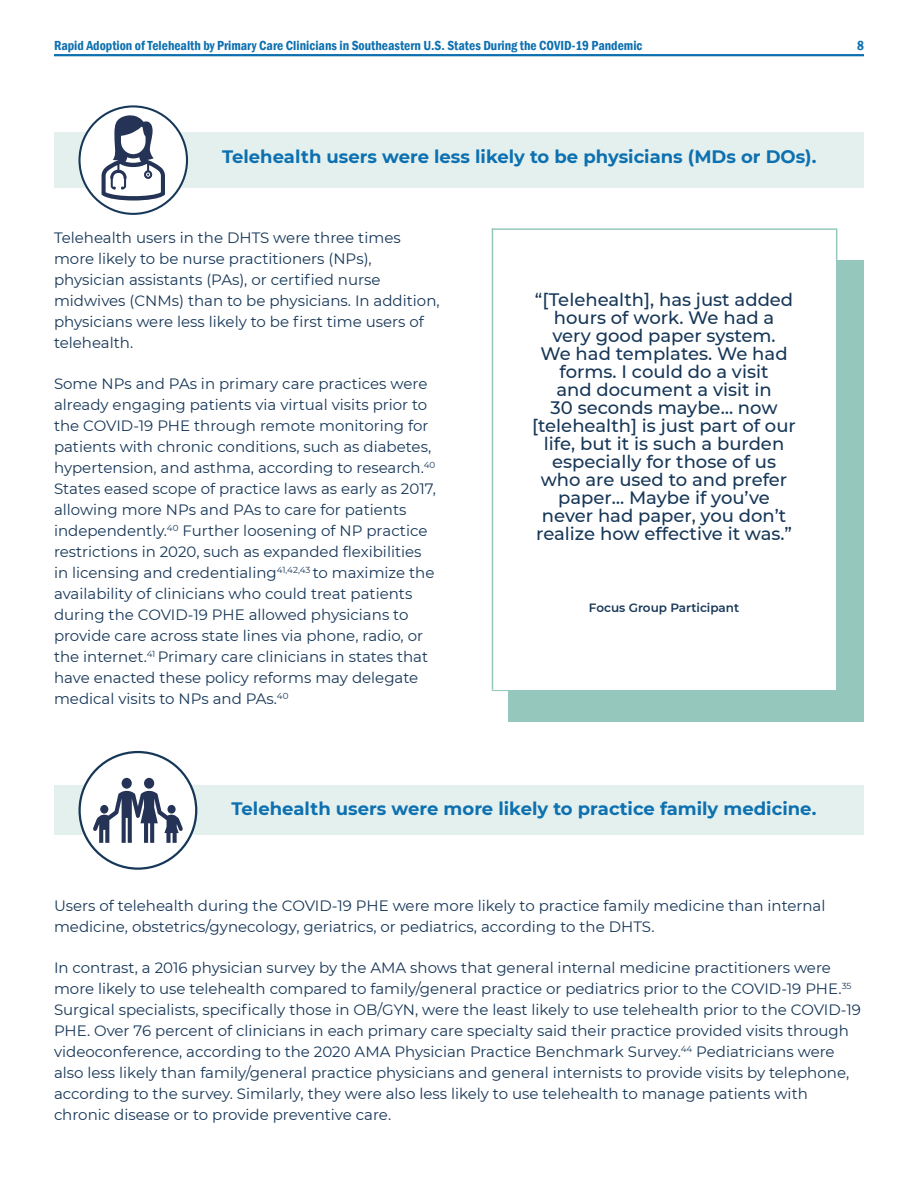
<style>
.page{position:relative;width:918px;height:1188px;background:#fff}
.page>*{position:absolute;margin:0;border:0;box-sizing:border-box;transform-origin:0 0}
.t1{font:500 18px/18px "Montserrat";color:#173758;text-align:center}
.Key_Fact{font:700 18px "Montserrat";color:#0d70b0}
.Body{font:15px/21px "Montserrat";color:#173758}
.t2{font:600 condensed 13.5px "Franklin Gothic";color:#0d70b0}
.Quote_Attribution{font:600 12px "Montserrat";color:#173758}
</style>
<div class="page">
<hr style="left:54px;top:54px;width:810px;height:2px;background:#0d70b0">
<div style="left:54px;top:785px;width:810px;height:50px;background:#e3f0ed"></div>
<svg style="left:492px;top:690px;width:17px;height:1px"></svg>
<div style="left:509px;top:260px;width:355px;height:461px;background:#95c7bd"></div>
<div style="left:492px;top:228px;width:344px;height:462px;background:#fff"></div>
<hr style="left:492px;top:228px;width:1px;height:462px;background:#95c7bd">
<hr style="left:492px;top:228px;width:345px;height:2px;background:#95c7bd">
<hr style="left:836px;top:230px;width:1px;height:31px;background:#95c7bd">
<div style="left:54px;top:132px;width:810px;height:56px;background:#e3f0ed"></div>
<div style="left:80px;top:106px;width:107px;height:108px;background:#fff;border-radius:50%"></div>
<svg style="left:102px;top:115px;width:63px;height:86px"></svg>
<div style="left:78px;top:105px;width:110px;height:110px;border:2px solid #173758;border-radius:50%"></div>
<div style="left:80px;top:752px;width:116px;height:117px;background:#fff;border-radius:50%"></div>
<div style="left:144px;top:778px;width:10px;height:11px;background:#253356;border-radius:50%"></div>
<div style="left:122px;top:778px;width:10px;height:11px;background:#253356;border-radius:50%"></div>
<svg style="left:93px;top:791px;width:90px;height:52px"></svg>
<div style="left:78px;top:751px;width:119px;height:119px;border:2px solid #173758;border-radius:50%"></div>
<p class="t2" style="left:54px;top:37px;width:590px">Rapid Adoption of Telehealth by Primary Care Clinicians in Southeastern U.S. States During the COVID-19 Pandemic</p>
<p class="t2" style="left:857px;top:37px;width:8px">8</p>
<p class="Key_Fact" style="left:222px;top:143px;width:596px">Telehealth users were less likely to be physicians (MDs or DOs).</p>
<p class="Body" style="left:54px;top:227px;width:387px">Telehealth users in the DHTS were three times more likely to be nurse practitioners (NPs), physician assistants (PAs), or certified nurse midwives (CNMs) than to be physicians. In addition, physicians were less likely to be first time users of telehealth.</p>
<p class="Body" style="left:54px;top:373px;width:383px">Some NPs and PAs in primary care practices were already engaging patients via virtual visits prior to the COVID-19 PHE through remote monitoring for patients with chronic conditions, such as diabetes, hypertension, and asthma, according to research.<sup>40<br></sup>States eased scope of practice laws as early as 2017, allowing more NPs and PAs to care for patients independently.<sup>40</sup> Further loosening of NP practice restrictions in 2020, such as expanded flexibilities in licensing and credentialing<sup>41,42,43</sup> to maximize the availability of clinicians who could treat patients during the COVID-19 PHE allowed physicians to provide care across state lines via phone, radio, or the internet.<sup>41</sup> Primary care clinicians in states that have enacted these policy reforms may delegate medical visits to NPs and PAs.<sup>40</sup></p>
<p class="t1" style="left:532px;top:290px;width:265px">“[Telehealth], has just added hours of work. We had a<br>very good paper system.<br>We had templates. We had forms. I could do a visit<br>and document a visit in<br>30 seconds maybe… now [telehealth] is just part of our life, but it is such a burden especially for those of us who are used to and prefer paper… Maybe if you’ve never had paper, you don’t realize how effective it was.”</p>
<p class="Quote_Attribution" style="left:589px;top:599px;width:152px">Focus Group Participant</p>
<p class="Key_Fact" style="left:231px;top:796px;width:586px">Telehealth users were more likely to practice family medicine.</p>
<p class="Body" style="left:54px;top:894px;width:773px">Users of telehealth during the COVID-19 PHE were more likely to practice family medicine than internal medicine, obstetrics/gynecology, geriatrics, or pediatrics, according to the DHTS.</p>
<p class="Body" style="left:54px;top:957px;width:809px">In contrast, a 2016 physician survey by the AMA shows that general internal medicine practitioners were more likely to use telehealth compared to family/general practice or pediatrics prior to the COVID-19 PHE.<sup>35<br></sup>Surgical specialists, specifically those in OB/GYN, were the least likely to use telehealth prior to the COVID-19<br>PHE. Over 76 percent of clinicians in each primary care specialty said their practice provided visits through videoconference, according to the 2020 AMA Physician Practice Benchmark Survey.<sup>44</sup> Pediatricians were also less likely than family/general practice physicians and general internists to provide visits by telephone, according to the survey. Similarly, they were also less likely to use telehealth to manage patients with chronic disease or to provide preventive care.</p>
</div>
